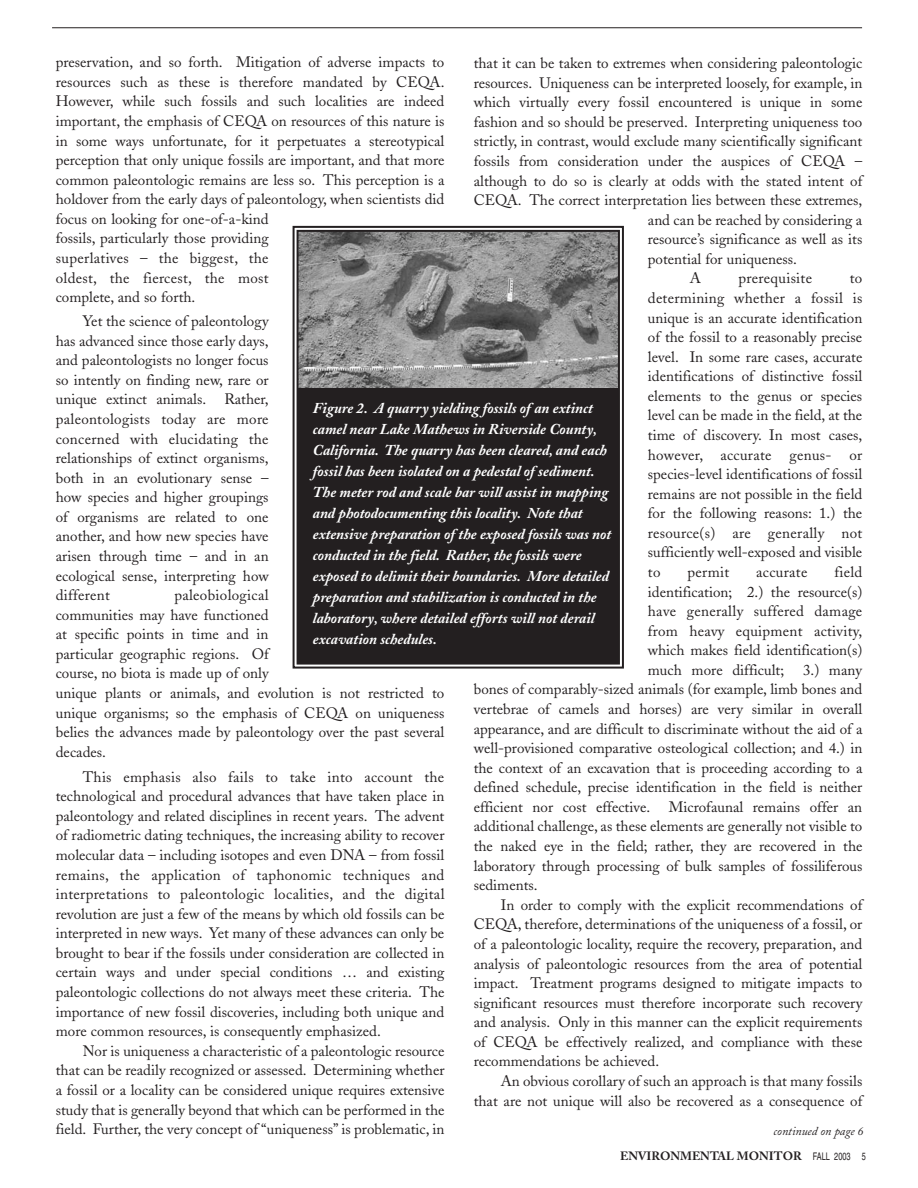
<style>
.page{position:relative;width:918px;height:1188px;background:#fff}
.page>*{position:absolute;margin:0;border:0;box-sizing:border-box;transform-origin:0 0}
.t1{font:15px/19.6px "Adobe Caslon";color:#231f20;text-align:justify}
.t2{font:italic 700 15px/21px "Adobe Caslon";color:#fff}
.t3{font:15px "Adobe Caslon";letter-spacing:.02em;color:#231f20}
.t4{font:700 12px "Adobe Caslon";color:#231f20}
.t5{font:italic 12px "Adobe Caslon";color:#231f20}
.s1{font-family:"Helvetica";font-weight:400;font-size:10.5px}
</style>
<div class="page">
<hr style="left:52px;top:27px;width:810px;height:1px;background:#231f20">
<img style="left:300px;top:233px;width:317px;height:155px">
<div style="left:293px;top:226px;width:331px;height:443px;border:2px solid #231f20"></div>
<div style="left:298px;top:388px;width:321px;height:276px;background:#231f20"></div>
<p class="t1" style="left:56px;top:54px;width:390px;text-align:left">preservation, and so forth. Mitigation of adverse impacts to resources such as these is therefore mandated by CEQA.<br>However, while such fossils and such localities are indeed important, the emphasis of CEQA on resources of this nature is in some ways unfortunate, for it perpetuates a stereotypical perception that only unique fossils are important, and that more common paleontologic remains are less so. This perception is a holdover from the early days of paleontology, when scientists did focus on looking for one-of-a-kind<br>fossils, particularly those providing<br>superlatives – the biggest, the<br>oldest, the fiercest, the most<br>complete, and so forth.</p>
<p class="t1" style="left:56px;top:313px;width:214px;text-indent:27px">Yet the science of paleontology has advanced since those early days, and paleontologists no longer focus so intently on finding new, rare or unique extinct animals. Rather, paleontologists today are more concerned with elucidating the relationships of extinct organisms, both in an evolutionary sense – how species and higher groupings of organisms are related to one another, and how new species have arisen through time – and in an ecological sense, interpreting how different</p>
<p class="t1" style="left:474px;top:55px;width:390px">that it can be taken to extremes when considering paleontologic</p>
<p class="t1" style="left:474px;top:75px;width:390px">resources. Uniqueness can be interpreted loosely, for example, in</p>
<p class="t1" style="left:474px;top:94px;width:390px">which virtually every fossil encountered is unique in some</p>
<p class="t1" style="left:474px;top:114px;width:390px">fashion and so should be preserved. Interpreting uniqueness too</p>
<p class="t1" style="left:474px;top:133px;width:390px">strictly, in contrast, would exclude many scientifically significant</p>
<p class="t1" style="left:474px;top:153px;width:390px">fossils from consideration under the auspices of CEQA –</p>
<p class="t1" style="left:474px;top:172px;width:390px">although to do so is clearly at odds with the stated intent of</p>
<p class="t1" style="left:474px;top:192px;width:390px">CEQA. The correct interpretation lies between these extremes,</p>
<p class="t1" style="left:648px;top:212px;width:216px">and can be reached by considering a</p>
<p class="t1" style="left:648px;top:231px;width:216px">resource’s significance as well as its</p>
<p class="t1" style="left:648px;top:251px;width:150px">potential for uniqueness.</p>
<p class="t1" style="left:690px;top:270px;width:13px">A</p>
<p class="t3" style="left:739px;top:273px;width:75px">prerequisite</p>
<p class="t1" style="left:648px;top:270px;width:216px;text-indent:202px">to determining whether a fossil is unique is an accurate identification of the fossil to a reasonably precise level. In some rare cases, accurate identifications of distinctive fossil elements to the genus or species level can be made in the field, at the time of discovery. In most cases, however, accurate genus- or species-level identifications of fossil remains are not possible in the field for the following reasons: 1.) the resource(s) are generally not sufficiently well-exposed and visible to</p>
<p class="t2" style="left:313px;top:400px;width:300px">Figure 2. A quarry yielding fossils of an extinct camel near Lake Mathews in Riverside County, California. The quarry has been cleared, and each fossil has been isolated on a pedestal of sediment.<br>The meter rod and scale bar will assist in mapping and photodocumenting this locality. Note that extensive preparation of the exposed fossils was not conducted in the field. Rather, the fossils were exposed to delimit their boundaries. More detailed preparation and stabilization is conducted in the laboratory, where detailed efforts will not derail excavation schedules.</p>
<p class="t1" style="left:688px;top:564px;width:43px">permit</p>
<p class="t3" style="left:756px;top:566px;width:53px">accurate</p>
<p class="t1" style="left:834px;top:564px;width:29px">field</p>
<p class="t1" style="left:648px;top:583px;width:216px">identification; 2.) the resource(s)</p>
<p class="t3" style="left:648px;top:606px;width:216px">have generally suffered damage</p>
<p class="t3" style="left:648px;top:625px;width:216px">from heavy equipment activity,</p>
<p class="t1" style="left:648px;top:642px;width:216px">which makes field identification(s)</p>
<p class="t1" style="left:648px;top:662px;width:216px">much more difficult; 3.) many</p>
<p class="t1" style="left:474px;top:681px;width:390px">bones of comparably-sized animals (for example, limb bones and</p>
<p class="t1" style="left:474px;top:701px;width:390px">vertebrae of camels and horses) are very similar in overall</p>
<p class="t1" style="left:474px;top:721px;width:390px">appearance, and are difficult to discriminate without the aid of a</p>
<p class="t1" style="left:474px;top:740px;width:390px">well-provisioned comparative osteological collection; and 4.) in</p>
<p class="t1" style="left:474px;top:760px;width:390px">the context of an excavation that is proceeding according to a</p>
<p class="t1" style="left:474px;top:779px;width:390px">defined schedule, precise identification in the field is neither</p>
<p class="t1" style="left:474px;top:799px;width:390px">efficient nor cost effective. Microfaunal remains offer an</p>
<p class="t1" style="left:474px;top:818px;width:390px">additional challenge, as these elements are generally not visible to</p>
<p class="t1" style="left:474px;top:838px;width:390px">the naked eye in the field; rather, they are recovered in the</p>
<p class="t1" style="left:474px;top:858px;width:390px">laboratory through processing of bulk samples of fossiliferous</p>
<p class="t1" style="left:474px;top:877px;width:65px">sediments.</p>
<p class="t1" style="left:501px;top:897px;width:363px">In order to comply with the explicit recommendations of</p>
<p class="t1" style="left:474px;top:916px;width:390px">CEQA, therefore, determinations of the uniqueness of a fossil, or</p>
<p class="t1" style="left:474px;top:936px;width:390px">of a paleontologic locality, require the recovery, preparation, and</p>
<p class="t1" style="left:474px;top:955px;width:390px">analysis of paleontologic resources from the area of potential</p>
<p class="t1" style="left:474px;top:975px;width:390px">impact. Treatment programs designed to mitigate impacts to</p>
<p class="t1" style="left:474px;top:995px;width:390px">significant resources must therefore incorporate such recovery</p>
<p class="t1" style="left:474px;top:1014px;width:390px">and analysis. Only in this manner can the explicit requirements</p>
<p class="t1" style="left:474px;top:1034px;width:390px">of CEQA be effectively realized, and compliance with these</p>
<p class="t1" style="left:474px;top:1053px;width:187px">recommendations be achieved.</p>
<p class="t1" style="left:501px;top:1073px;width:363px">An obvious corollary of such an approach is that many fossils</p>
<p class="t1" style="left:474px;top:1092px;width:390px">that are not unique will also be recovered as a consequence of</p>
<p class="t5" style="left:774px;top:1127px;width:91px">continued on page 6</p>
<p class="t1" style="left:56px;top:587px;width:390px;text-align:left;text-indent:119px">paleobiological<br>communities may have functioned<br>at specific points in time and in<br>particular geographic regions. Of<br>course, no biota is made up of only<br>unique plants or animals, and evolution is not restricted to unique organisms; so the emphasis of CEQA on uniqueness belies the advances made by paleontology over the past several decades.</p>
<p class="t1" style="left:56px;top:769px;width:390px;text-indent:27px">This emphasis also fails to take into account the technological and procedural advances that have taken place in paleontology and related disciplines in recent years. The advent of radiometric dating techniques, the increasing ability to recover molecular data – including isotopes and even DNA – from fossil remains, the application of taphonomic techniques and interpretations to paleontologic localities, and the digital revolution are just a few of the means by which old fossils can be interpreted in new ways. Yet many of these advances can only be brought to bear if the fossils under consideration are collected in certain ways and under special conditions … and existing paleontologic collections do not always meet these criteria. The importance of new fossil discoveries, including both unique and more common resources, is consequently emphasized.</p>
<p class="t1" style="left:56px;top:1043px;width:390px;text-indent:27px">Nor is uniqueness a characteristic of a paleontologic resource that can be readily recognized or assessed. Determining whether a fossil or a locality can be considered unique requires extensive study that is generally beyond that which can be performed in the field. Further, the very concept of “uniqueness” is problematic, in</p>
<p class="t4" style="left:620px;top:1151px;width:247px">ENVIRONMENTAL MONITOR <span class="s1">FALL 2003 5</span></p>
</div>
